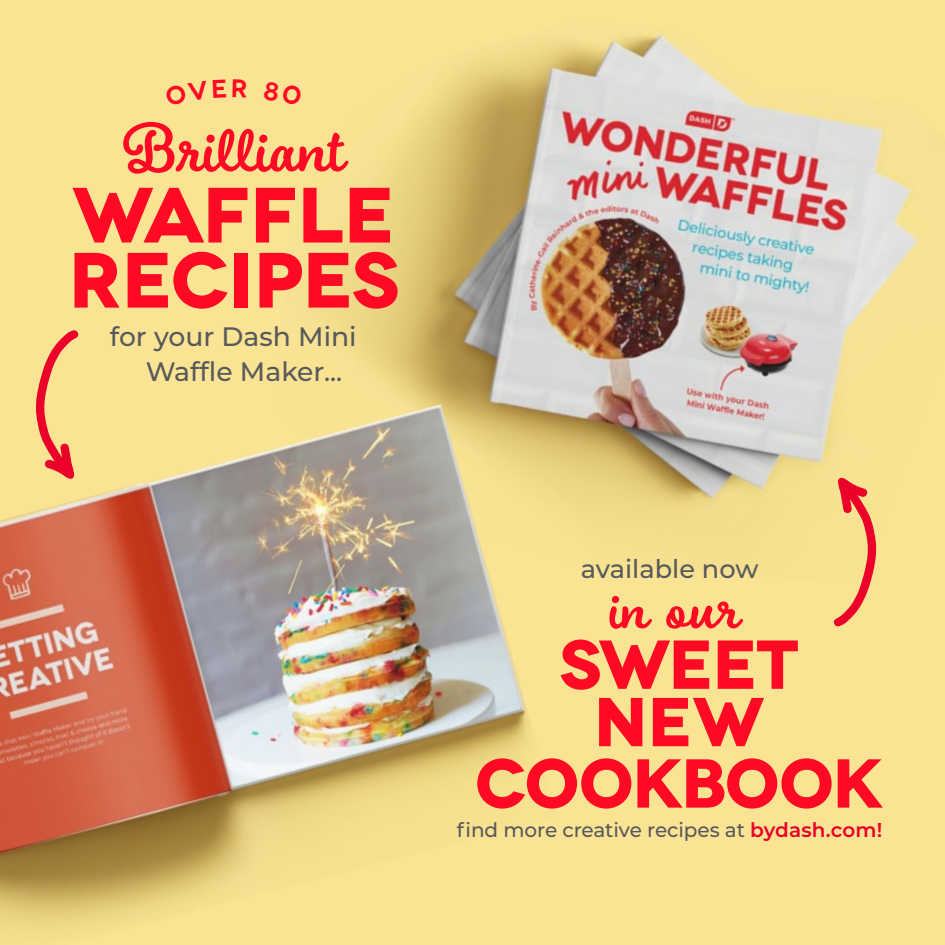
<style>
.page{position:relative;width:945px;height:945px;background:#fae494}
.page>*{position:absolute;margin:0;border:0;box-sizing:border-box;transform-origin:0 0}
.t1{font:700 78.25px/65px "Novecentowide";letter-spacing:-.015em;color:#ff0925}
.t2{font:700 72.75px "Boucherie Cursive";letter-spacing:.01em;color:#ff0925}
.t3{font:700 69px/59.5px "Novecentowide";letter-spacing:-.025em;color:#ff0925;text-align:center}
.t4{font:700 64.25px "Boucherie Cursive";color:#ff0925}
.t5{font:500 26.75px/34.8px "Montserrat";color:#58595b}
.t6{font:500 25.5px "Montserrat";color:#58595b}
.t7{font:500 20px "Montserrat";letter-spacing:-.005em;color:#58595b}
.s1{font-weight:600;color:#ea0029}
</style>
<div class="page">
<img style="left:344px;top:34px;width:575px;height:519px">
<img style="left:0;top:404px;width:557px;height:528px">
<svg style="left:36px;top:330px;width:43px;height:149px"></svg>
<svg style="left:833px;top:478px;width:43px;height:149px"></svg>
<h2 class="t2" style="left:123px;top:103px;width:223px">Brilliant</h2>
<h1 class="t1" style="left:68px;top:184px;width:333px">WAFFLE<br>RECIPES</h1>
<h3 class="t5" style="left:146px;top:318px;width:212px;text-indent:-36px">for your Dash Mini<br>Waffle Maker...</h3>
<p class="t6" style="left:581px;top:551px;width:179px">available now</p>
<h3 class="t4" style="left:610px;top:568px;width:131px">in our</h3>
<h3 class="t3" style="left:475px;top:636px;width:410px">SWEET<br>NEW<br>COOKBOOK</h3>
<p class="t7" style="left:457px;top:815px;width:427px">find more creative recipes at <span class="s1">bydash.com!</span></p>
</div>
